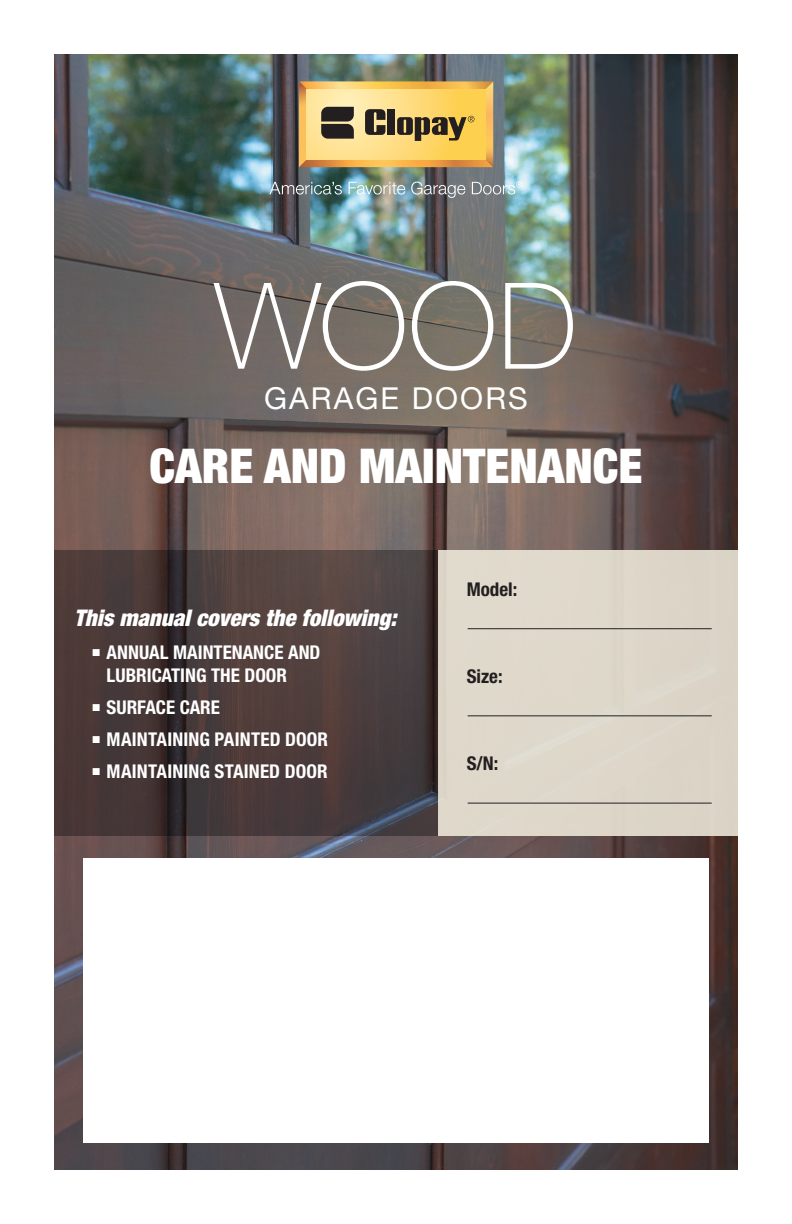
<style>
.page{position:relative;width:792px;height:1224px;background:#fff}
.page>*{position:absolute;margin:0;border:0;box-sizing:border-box;transform-origin:0 0}
.t1{font:100 120px "Helvetica Neue";color:#fff}
.t2{font:900 condensed 48px "Helvetica Neue";color:#fff}
.t3{font:30.2px "Helvetica Neue";letter-spacing:.07em;color:#fff}
.t4{font:italic 900 condensed 23px "Helvetica Neue";color:#fff}
.t5{font:700 condensed 19px/22.8px "Helvetica Neue";color:#fff}
.t6{font:700 condensed 19px "Helvetica Neue";color:#231f20}
</style>
<div class="page">
<img style="left:54px;top:54px;width:684px;height:1116px">
<svg style="left:269px;top:182px;width:73px;height:13px"></svg>
<svg style="left:349px;top:182px;width:56px;height:13px"></svg>
<svg style="left:411px;top:182px;width:54px;height:16px"></svg>
<svg style="left:472px;top:181px;width:51px;height:14px"></svg>
<svg style="left:299px;top:81px;width:194px;height:86px;background:#d9b564"></svg>
<div style="left:83px;top:859px;width:626px;height:284px;background:#fff"></div>
<svg style="left:54px;top:550px;width:385px;height:285px;background:#483a3a"></svg>
<div style="left:439px;top:550px;width:299px;height:285px;background:#ded8ca"></div>
<hr style="left:468px;top:628px;width:244px;height:1px;background:#231f20">
<hr style="left:468px;top:715px;width:244px;height:1px;background:#231f20">
<hr style="left:468px;top:803px;width:244px;height:1px;background:#231f20">
<h1 class="t1" style="left:214px;top:257px;width:365px">WOOD</h1>
<h3 class="t3" style="left:264px;top:380px;width:265px">GARAGE DOORS</h3>
<h2 class="t2" style="left:149px;top:436px;width:495px">CARE AND MAINTENANCE</h2>
<p class="t4" style="left:74px;top:604px;width:324px">This manual covers the following:</p>
<p class="t5" style="left:107px;top:641px;width:215px;text-indent:-14px">■ ANNUAL MAINTENANCE AND<br>LUBRICATING THE DOOR</p>
<p class="t5" style="left:93px;top:696px;width:129px">■ SURFACE CARE</p>
<p class="t5" style="left:93px;top:727px;width:237px">■ MAINTAINING PAINTED DOOR</p>
<p class="t5" style="left:93px;top:759px;width:237px">■ MAINTAINING STAINED DOOR</p>
<p class="t6" style="left:467px;top:578px;width:52px">Model:</p>
<p class="t6" style="left:467px;top:665px;width:37px">Size:</p>
<p class="t6" style="left:467px;top:752px;width:33px">S/N:</p>
</div>
